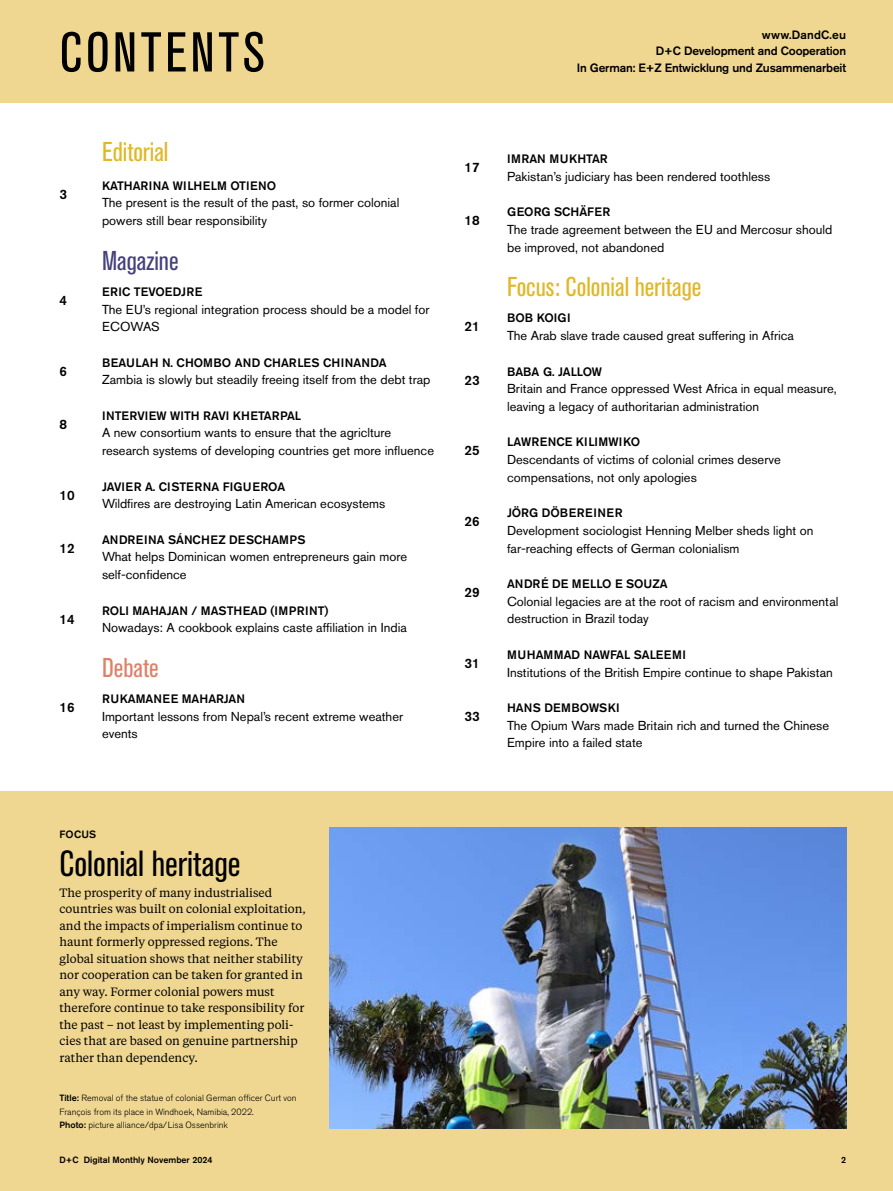
<style>
.page{position:relative;width:893px;height:1191px;background:#fff}
.page>*{position:absolute;margin:0;border:0;box-sizing:border-box;transform-origin:0 0}
.t1{font:condensed 55.5px "Akzidenz Grotesk BE";letter-spacing:.065em;color:#000}
.t2{font:condensed 36px "Akzidenz Grotesk BE";color:#000}
.t3{font:condensed 27px "Akzidenz Grotesk BE";color:#e1b724}
.t4{font:condensed 27px "Akzidenz Grotesk BE";color:#443f7e}
.t5{font:condensed 27px "Akzidenz Grotesk BE";color:#df8067}
.t6{font:500 13.5px "Akzidenz Grotesk BE";color:#000}
.t7{font:12.9px/17.7px "Akzidenz Grotesk BE";color:#000}
.t8{font:500 12.15px "Akzidenz Grotesk BE";color:#000}
.t9{font:500 12.15px "Akzidenz Grotesk BE";letter-spacing:.02em;color:#000}
.t10{font:500 12.15px "Akzidenz Grotesk BE";letter-spacing:.04em;color:#000}
.t11{font:12px/16.5px "Tiempos Text";color:#000}
.t12{font:500 12px/16.5px "Akzidenz Grotesk BE";letter-spacing:-.015em;color:#000;text-align:right}
.t13{font:500 10.5px "Akzidenz Grotesk BE";letter-spacing:.015em;color:#000}
.t14{font:300 9px/13.5px "Akzidenz Grotesk BE";color:#000}
.t15{font:500 9px "Akzidenz Grotesk BE";color:#000}
.s1{font-weight:500}
</style>
<div class="page">
<div style="left:0;top:791px;width:893px;height:400px;background:#efd691"></div>
<div style="left:0;top:0;width:893px;height:102px;background:#efd691"></div>
<img style="left:330px;top:827px;width:516px;height:301px">
<h1 class="t1" style="left:60px;top:21px;width:207px">CONTENTS</h1>
<p class="t6" style="left:60px;top:186px;width:9px">3</p>
<p class="t6" style="left:60px;top:292px;width:9px">4</p>
<p class="t6" style="left:60px;top:363px;width:9px">6</p>
<p class="t6" style="left:60px;top:416px;width:9px">8</p>
<p class="t6" style="left:60px;top:486px;width:17px">10</p>
<p class="t6" style="left:60px;top:540px;width:17px">12</p>
<p class="t6" style="left:60px;top:610px;width:17px">14</p>
<p class="t6" style="left:60px;top:699px;width:17px">16</p>
<h3 class="t3" style="left:102px;top:137px;width:68px">Editorial</h3>
<p class="t8" style="left:102px;top:178px;width:176px">KATHARINA WILHELM OTIENO</p>
<p class="t7" style="left:102px;top:194px;width:299px">The present is the result of the past, so former colonial powers still bear responsibility</p>
<h3 class="t4" style="left:102px;top:245px;width:78px">Magazine</h3>
<p class="t8" style="left:102px;top:284px;width:102px">ERIC TEVOEDJRE</p>
<p class="t7" style="left:102px;top:300px;width:329px">The EU’s regional integration process should be a model for<br>ECOWAS</p>
<p class="t8" style="left:102px;top:355px;width:286px">BEAULAH N. CHOMBO AND CHARLES CHINANDA</p>
<p class="t7" style="left:102px;top:371px;width:330px">Zambia is slowly but steadily freeing itself from the debt trap</p>
<p class="t8" style="left:102px;top:408px;width:201px">INTERVIEW WITH RAVI KHETARPAL</p>
<p class="t7" style="left:102px;top:424px;width:333px">A new consortium wants to ensure that the agriclture research systems of developing countries get more influence</p>
<p class="t8" style="left:102px;top:479px;width:185px">JAVIER A. CISTERNA FIGUEROA</p>
<p class="t7" style="left:102px;top:495px;width:285px">Wildfires are destroying Latin American ecosystems</p>
<p class="t8" style="left:102px;top:532px;width:205px">ANDREINA SÁNCHEZ DESCHAMPS</p>
<p class="t7" style="left:102px;top:548px;width:307px">What helps Dominican women entrepreneurs gain more self-confidence</p>
<p class="t8" style="left:102px;top:603px;width:228px">ROLI MAHAJAN / MASTHEAD (IMPRINT)</p>
<p class="t7" style="left:102px;top:619px;width:306px">Nowadays: A cookbook explains caste affiliation in India</p>
<h3 class="t5" style="left:102px;top:652px;width:58px">Debate</h3>
<p class="t8" style="left:102px;top:691px;width:144px">RUKAMANEE MAHARJAN</p>
<p class="t7" style="left:102px;top:707px;width:303px">Important lessons from Nepal’s recent extreme weather events</p>
<p class="t12" style="left:577px;top:26px;width:271px">www.DandC.eu<br>D+C Development and Cooperation<br>In German: E+Z Entwicklung und Zusammenarbeit</p>
<p class="t6" style="left:465px;top:159px;width:17px">17</p>
<p class="t6" style="left:465px;top:212px;width:17px">18</p>
<p class="t6" style="left:465px;top:318px;width:17px">21</p>
<p class="t6" style="left:465px;top:371px;width:17px">23</p>
<p class="t6" style="left:465px;top:442px;width:17px">25</p>
<p class="t6" style="left:465px;top:513px;width:17px">26</p>
<p class="t6" style="left:465px;top:584px;width:17px">29</p>
<p class="t6" style="left:465px;top:655px;width:17px">31</p>
<p class="t6" style="left:465px;top:708px;width:17px">33</p>
<p class="t8" style="left:507px;top:151px;width:102px">IMRAN MUKHTAR</p>
<p class="t7" style="left:507px;top:167px;width:265px">Pakistan’s judiciary has been rendered toothless</p>
<p class="t8" style="left:507px;top:204px;width:105px">GEORG SCHÄFER</p>
<p class="t7" style="left:507px;top:220px;width:327px">The trade agreement between the EU and Mercosur should be improved, not abandoned</p>
<h3 class="t3" style="left:507px;top:272px;width:196px">Focus: Colonial heritage</h3>
<p class="t8" style="left:507px;top:311px;width:65px">BOB KOIGI</p>
<p class="t7" style="left:507px;top:327px;width:288px">The Arab slave trade caused great suffering in Africa</p>
<p class="t8" style="left:507px;top:364px;width:96px">BABA G. JALLOW</p>
<p class="t7" style="left:507px;top:380px;width:331px">Britain and France oppressed West Africa in equal measure, leaving a legacy of authoritarian administration</p>
<p class="t9" style="left:507px;top:434px;width:135px">LAWRENCE KILIMWIKO</p>
<p class="t7" style="left:507px;top:450px;width:275px">Descendants of victims of colonial crimes deserve compensations, not only apologies</p>
<p class="t10" style="left:507px;top:505px;width:117px">JÖRG DÖBEREINER</p>
<p class="t7" style="left:507px;top:521px;width:308px">Development sociologist Henning Melber sheds light on far-reaching effects of German colonialism</p>
<p class="t8" style="left:507px;top:576px;width:162px">ANDRÉ DE MELLO E SOUZA</p>
<p class="t7" style="left:507px;top:592px;width:333px">Colonial legacies are at the root of racism and environmental destruction in Brazil today</p>
<p class="t8" style="left:507px;top:647px;width:180px">MUHAMMAD NAWFAL SALEEMI</p>
<p class="t7" style="left:507px;top:663px;width:327px">Institutions of the British Empire continue to shape Pakistan</p>
<p class="t8" style="left:507px;top:700px;width:114px">HANS DEMBOWSKI</p>
<p class="t7" style="left:507px;top:716px;width:323px">The Opium Wars made Britain rich and turned the Chinese<br>Empire into a failed state</p>
<p class="t13" style="left:60px;top:827px;width:38px">FOCUS</p>
<h2 class="t2" style="left:60px;top:843px;width:183px">Colonial heritage</h2>
<p class="t11" style="left:60px;top:883px;width:248px">The prosperity of many industrialised countries was built on colonial exploitation, and the impacts of imperialism continue to haunt formerly oppressed regions. The global situation shows that neither stability nor cooperation can be taken for granted in any way. Former colonial powers must therefore continue to take responsibility for the past – not least by implementing poli&shy;cies that are based on genuine partnership rather than dependency.</p>
<p class="t14" style="left:60px;top:1091px;width:239px"><span class="s1">Title:</span> Removal of the statue of colonial German officer Curt von<br>François from its place in Windhoek, Namibia, 2022.<br><span class="s1">Photo:</span> picture alliance/dpa/Lisa Ossenbrink</p>
<p class="t15" style="left:60px;top:1154px;width:155px">D+C Digital Monthly November 2024</p>
<p class="t15" style="left:841px;top:1154px;width:7px">2</p>
</div>
